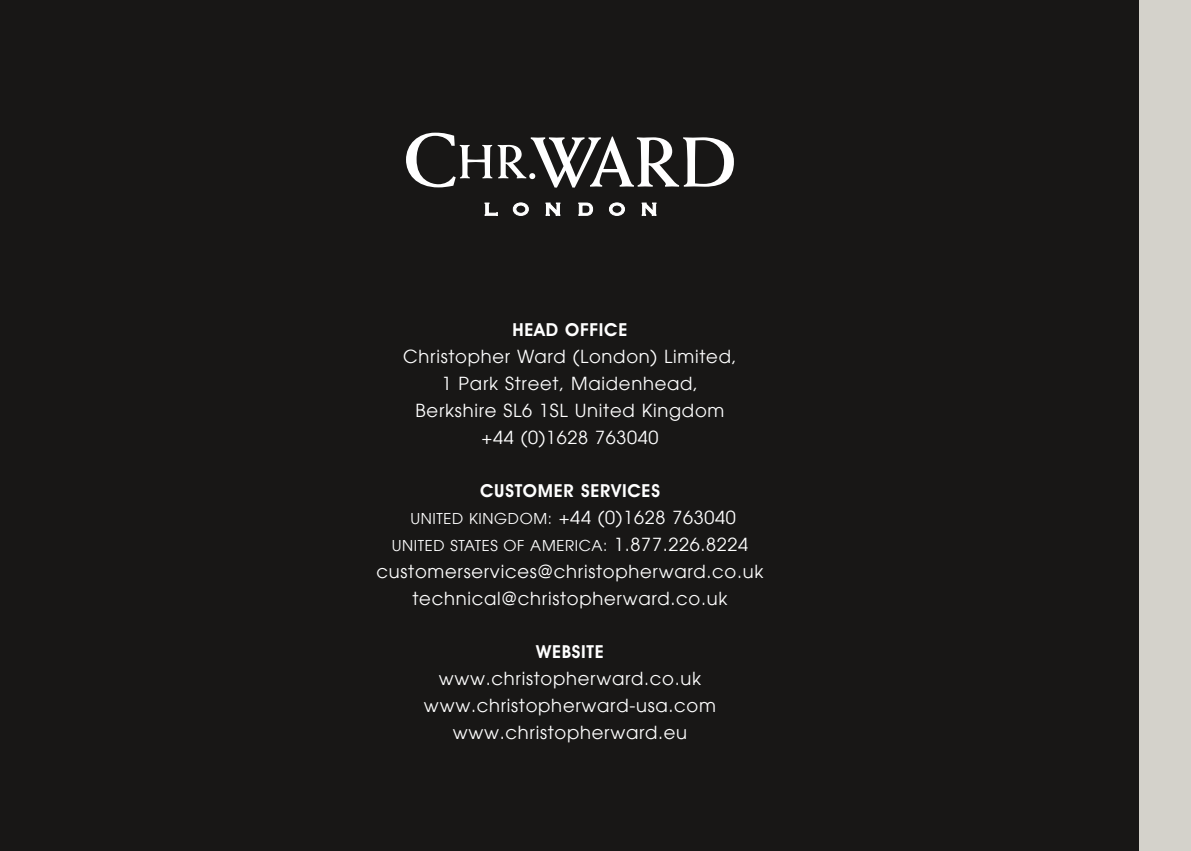
<style>
.page{position:relative;width:1191px;height:851px;background:#fff}
.page>*{position:absolute;margin:0;border:0;box-sizing:border-box;transform-origin:0 0}
.t1{font:18px/27px "Avant Garde LT";letter-spacing:.04em;color:#fff;text-align:center}
.t2{font:600 18px "Avant Garde IT Cby BT";letter-spacing:.04em;color:#fff}
.t3{font:15px "Avant Garde LT";letter-spacing:.04em;color:#fff}
.s1{font-size:15px}
.s2{font-size:18px}
</style>
<div class="page">
<div style="left:0;top:0;width:1191px;height:850px;background:#181716"></div>
<div style="left:1140px;top:0;width:51px;height:850px;background:#d4d2cb"></div>
<svg style="left:406px;top:133px;width:86px;height:54px"></svg>
<svg style="left:498px;top:136px;width:236px;height:51px"></svg>
<svg style="left:485px;top:203px;width:12px;height:13px"></svg>
<svg style="left:546px;top:203px;width:14px;height:12px"></svg>
<svg style="left:642px;top:203px;width:14px;height:12px"></svg>
<svg style="left:513px;top:202px;width:15px;height:14px"></svg>
<svg style="left:578px;top:203px;width:15px;height:12px"></svg>
<svg style="left:609px;top:202px;width:16px;height:14px"></svg>
<p class="t2" style="left:512px;top:319px;width:117px">HEAD OFFICE</p>
<p class="t1" style="left:403px;top:343px;width:335px">Christopher Ward (London) Limited,<br>1 Park Street, Maidenhead,<br>Berkshire SL6 1SL United Kingdom +44 (0)1628 763040</p>
<p class="t2" style="left:480px;top:479px;width:181px">CUSTOMER SERVICES</p>
<p class="t1" style="left:410px;top:503px;width:327px"><span class="s1">United Kingdom:</span> +44 (0)1628 763040</p>
<p class="t3" style="left:392px;top:536px;width:358px">United States of Am erica: <span class="s2">1.877.226.8224</span></p>
<p class="t1" style="left:376px;top:557px;width:388px">customerservices@christopherward.co.uk technical@christopherward.co.uk</p>
<p class="t2" style="left:536px;top:640px;width:69px">WEBSITE</p>
<p class="t1" style="left:424px;top:664px;width:293px">www.christopherward.co.uk www.christopherward-usa.com www.christopherward.eu</p>
</div>
